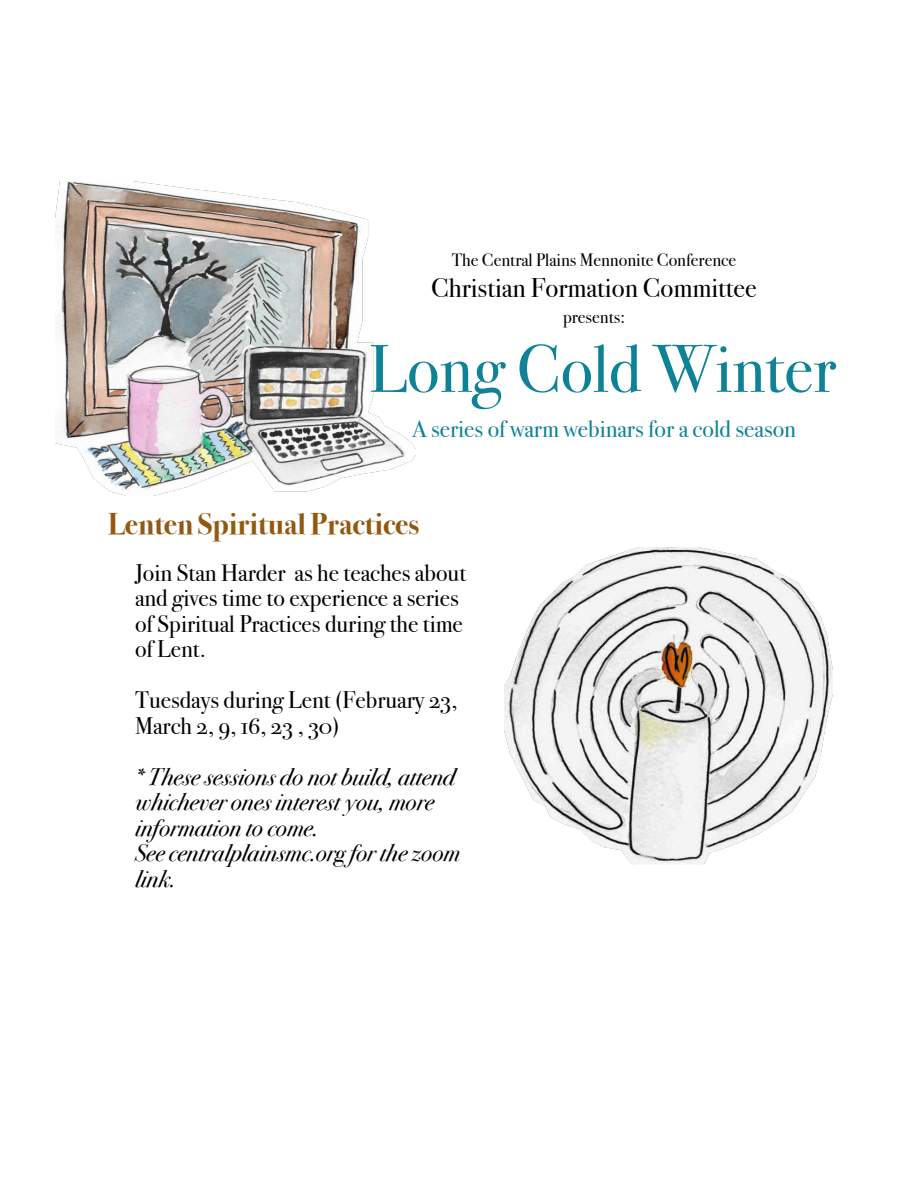
<style>
.page{position:relative;width:918px;height:1188px;background:#fff}
.page>*{position:absolute;margin:0;border:0;box-sizing:border-box;transform-origin:0 0}
.t1{font:67.5px "Bodoni Svty Two OSITCTT";color:#0e8397}
.t2{font:700 30px "Bodoni Svty Two OSITCTT";color:#925910}
.t3{font:27px "Bodoni Svty Two OSITCTT";color:#000}
.t4{font:24px/25.5px "Bodoni Svty Two OSITCTT";color:#000}
.t5{font:italic 24px/25.5px "Bodoni Svty Two OSITCTT";color:#000}
.t6{font:24px "Bodoni Svty Two OSITCTT";color:#0b8296}
.t7{font:18px "Bodoni Svty Two OSITCTT";color:#000}
.s1{font-style:normal}
</style>
<div class="page">
<img style="left:55px;top:182px;width:361px;height:313px">
<img style="left:504px;top:548px;width:328px;height:316px">
<p class="t7" style="left:452px;top:249px;width:286px">The Central Plains Mennonite Conference</p>
<p class="t3" style="left:431px;top:272px;width:327px">Christian Formation Committee</p>
<p class="t7" style="left:563px;top:306px;width:63px">presents:</p>
<h1 class="t1" style="left:369px;top:329px;width:469px">Long Cold Winter</h1>
<p class="t6" style="left:412px;top:414px;width:385px">A series of warm webinars for a cold season</p>
<p class="t2" style="left:108px;top:506px;width:313px">Lenten Spiritual Practices</p>
<p class="t4" style="left:135px;top:560px;width:333px">Join Stan Harder as he teaches about and gives time to experience a series of Spiritual Practices during the time of Lent.</p>
<p class="t4" style="left:135px;top:688px;width:324px">Tuesdays during Lent (February 23,<br>March 2, 9, 16, 23 , 30)</p>
<p class="t5" style="left:135px;top:764px;width:327px"><span class="s1">*</span>These sessions do not build, attend whichever ones interest you, more information to come.<br>See centralplainsmc.org for the zoom link.</p>
</div>
